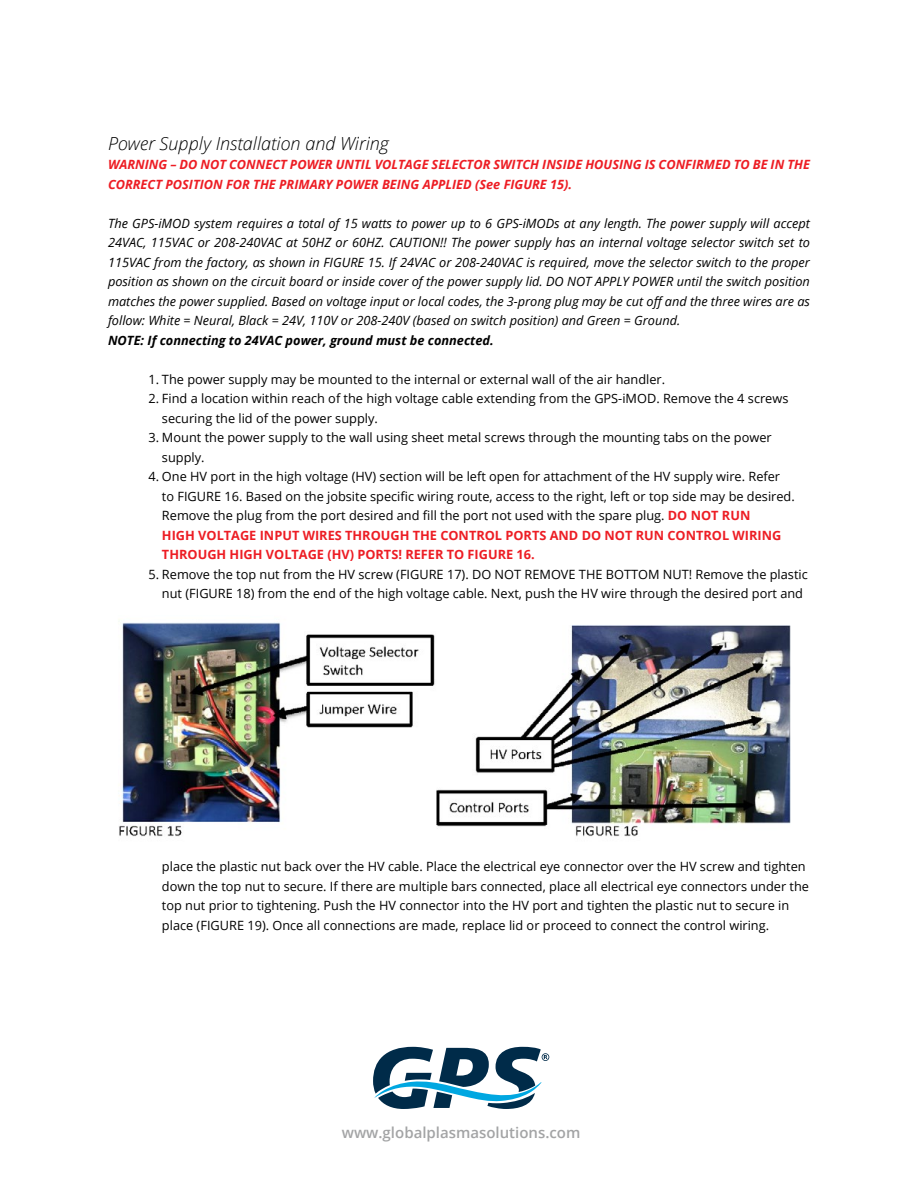
<style>
.page{position:relative;width:918px;height:1188px;background:#fff}
.page>*{position:absolute;margin:0;border:0;box-sizing:border-box;transform-origin:0 0}
.t1{font:italic 300 18px "Open Sans";color:#000}
.t2{font:600 15px "Open Sans";color:#a3a4a5}
.t3{font:12.75px/19.5px "Open Sans";color:#000}
.t4{font:italic 12.75px/19.5px "Open Sans";color:#000;text-align:justify}
.t5{font:italic 700 12.75px/19.5px "Open Sans";color:#ed1d24}
.t6{font:italic 700 12.75px "Open Sans";color:#000}
.s1{font-weight:700;color:#ed1d24}
</style>
<div class="page">
<svg style="left:373px;top:1047px;width:176px;height:62px"></svg>
<img style="left:119px;top:622px;width:672px;height:215px">
<h1 class="t1" style="left:108px;top:131px;width:283px">Power Supply Installation and Wiring</h1>
<p class="t5" style="left:108px;top:155px;width:704px">WARNING – DO NOT CONNECT POWER UNTIL VOLTAGE SELECTOR SWITCH INSIDE HOUSING IS CONFIRMED TO BE IN THE<br>CORRECT POSITION FOR THE PRIMARY POWER BEING APPLIED (See FIGURE 15).</p>
<p class="t4" style="left:108px;top:213px;width:703px">The GPS-iMOD system requires a total of 15 watts to power up to 6 GPS-iMODs at any length. The power supply will accept 24VAC, 115VAC or 208-240VAC at 50HZ or 60HZ. CAUTION!! The power supply has an internal voltage selector switch set to 115VAC from the factory, as shown in FIGURE 15. If 24VAC or 208-240VAC is required, move the selector switch to the proper position as shown on the circuit board or inside cover of the power supply lid. DO NOT APPLY POWER until the switch position matches the power supplied. Based on voltage input or local codes, the 3-prong plug may be cut off and the three wires are as follow: White = Neural, Black = 24V, 110V or 208-240V (based on switch position) and Green = Ground.</p>
<p class="t6" style="left:108px;top:331px;width:387px">NOTE: If connecting to 24VAC power, ground must be connected.</p>
<p class="t3" style="left:148px;top:369px;width:518px">1. The power supply may be mounted to the internal or external wall of the air handler.</p>
<p class="t3" style="left:162px;top:389px;width:628px;text-indent:-14px">2. Find a location within reach of the high voltage cable extending from the GPS-iMOD. Remove the 4 screws securing the lid of the power supply.</p>
<p class="t3" style="left:162px;top:428px;width:611px;text-indent:-14px">3. Mount the power supply to the wall using sheet metal screws through the mounting tabs on the power supply.</p>
<p class="t3" style="left:162px;top:467px;width:634px;text-indent:-14px">4. One HV port in the high voltage (HV) section will be left open for attachment of the HV supply wire. Refer to FIGURE 16. Based on the jobsite specific wiring route, access to the right, left or top side may be desired.<br>Remove the plug from the port desired and fill the port not used with the spare plug. <span class="s1">DO NOT RUN<br>HIGH VOLTAGE INPUT WIRES THROUGH THE CONTROL PORTS AND DO NOT RUN CONTROL WIRING THROUGH HIGH VOLTAGE (HV) PORTS! REFER TO FIGURE 16.</span></p>
<p class="t3" style="left:162px;top:564px;width:647px;text-indent:-14px">5. Remove the top nut from the HV screw (FIGURE 17). DO NOT REMOVE THE BOTTOM NUT! Remove the plastic nut (FIGURE 18) from the end of the high voltage cable. Next, push the HV wire through the desired port and</p>
<p class="t3" style="left:162px;top:857px;width:649px">place the plastic nut back over the HV cable. Place the electrical eye connector over the HV screw and tighten down the top nut to secure. If there are multiple bars connected, place all electrical eye connectors under the top nut prior to tightening. Push the HV connector into the HV port and tighten the plastic nut to secure in place (FIGURE 19). Once all connections are made, replace lid or proceed to connect the control wiring.</p>
<p class="t2" style="left:342px;top:1123px;width:240px">www.globalplasmasolutions.com</p>
</div>
